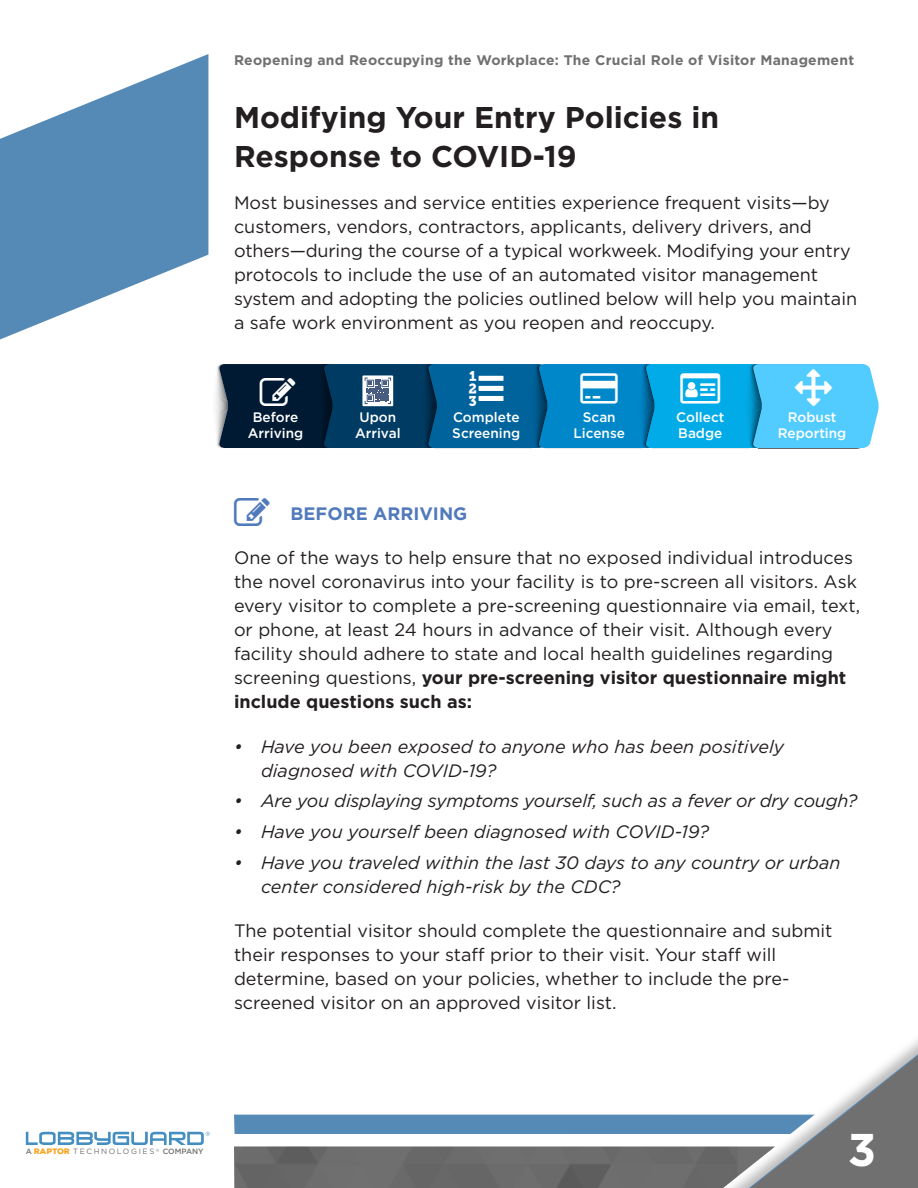
<style>
.page{position:relative;width:918px;height:1188px;background:#fff}
.page>*{position:absolute;margin:0;border:0;box-sizing:border-box;transform-origin:0 0}
.t1{font:700 45.9px "Gotham";color:#fff}
.Headline{font:700 30px/39px "Gotham";color:#231f20}
.Headline-2{font:18px/24px "Gotham";color:#231f20}
.t2{font:italic 18px/24px "Gotham";color:#231f20}
.Headline-3{font:700 18px "Gotham";color:#517abd}
.t3{font:700 13.95px "Gotham";letter-spacing:.02em;color:#707070}
.t4{font:500 13.8px/16.5px "Gotham";color:#fff}
.t5{font:7.65px "Gotham";letter-spacing:.21em;color:#707070}
.s1{font-weight:700}
.s2{font-weight:500}
.s3{font-family:"Nexa Rust Sans";font-weight:900;color:#f9a21c}
</style>
<div class="page">
<svg style="left:26px;top:1132px;width:184px;height:13px"></svg>
<svg style="left:234px;top:1039px;width:684px;height:149px"></svg>
<img style="left:234px;top:1146px;width:541px;height:42px">
<svg style="left:0;top:54px;width:208px;height:286px;fill:#558ab7"></svg>
<svg style="left:215px;top:364px;width:664px;height:85px;background:#1879a8"></svg>
<p class="t3" style="left:234px;top:51px;width:622px">Reopening and Reoccupying the Workplace: The Crucial Role of Visitor Management</p>
<p class="Headline" style="left:234px;top:97px;width:487px">Modifying Your Entry Policies in<br>Response to COVID-19</p>
<p class="Headline-2" style="left:234px;top:190px;width:625px">Most businesses and service entities experience frequent visits—by customers, vendors, contractors, applicants, delivery drivers, and others—during the course of a typical workweek. Modifying your entry protocols to include the use of an automated visitor management system and adopting the policies outlined below will help you maintain a safe work environment as you reopen and reoccupy.</p>
<p class="t4" style="left:253px;top:408px;width:47px">Before</p>
<p class="t4" style="left:248px;top:425px;width:57px">Arriving</p>
<p class="t4" style="left:359px;top:408px;width:38px">Upon</p>
<p class="t4" style="left:355px;top:425px;width:47px">Arrival</p>
<p class="t4" style="left:452px;top:408px;width:70px">Complete<br>Screening</p>
<p class="t4" style="left:574px;top:408px;width:53px;text-align:center">Scan<br>License</p>
<p class="t4" style="left:676px;top:408px;width:50px">Collect<br>Badge</p>
<p class="t4" style="left:778px;top:408px;width:70px;text-align:center">Robust<br>Reporting</p>
<p class="Headline-3" style="left:291px;top:502px;width:178px">BEFORE ARRIVING</p>
<p class="Headline-2" style="left:234px;top:546px;width:628px">One of the ways to help ensure that no exposed individual introduces the novel coronavirus into your facility is to pre-screen all visitors. Ask every visitor to complete a pre-screening questionnaire via email, text, or phone, at least 24 hours in advance of their visit. Although every facility should adhere to state and local health guidelines regarding screening questions, <span class="s1">your pre-screening visitor questionnaire might include questions such as:</span></p>
<p class="t2" style="left:261px;top:734px;width:525px;text-indent:-27px">• Have you been exposed to anyone who has been positively diagnosed with COVID-19?</p>
<p class="t2" style="left:234px;top:789px;width:625px">• Are you displaying symptoms yourself, such as a fever or dry cough?</p>
<p class="t2" style="left:234px;top:820px;width:477px">• Have you yourself been diagnosed with COVID-19?</p>
<p class="t2" style="left:261px;top:850px;width:581px;text-indent:-27px">• Have you traveled within the last 30 days to any country or urban center considered high-risk by the CDC?</p>
<p class="Headline-2" style="left:234px;top:918px;width:600px">The potential visitor should complete the questionnaire and submit their responses to your staff prior to their visit. Your staff will determine, based on your policies, whether to include the pre&shy;screened visitor on an approved visitor list.</p>
<p class="t5" style="left:26px;top:1147px;width:179px"><span class="s2">A</span><span class="s3">RAPTOR</span> TECHNOLOGIES <sup>®</sup> <span class="s2">COMPANY</span></p>
<h1 class="t1" style="left:848px;top:1119px;width:30px">3</h1>
</div>
